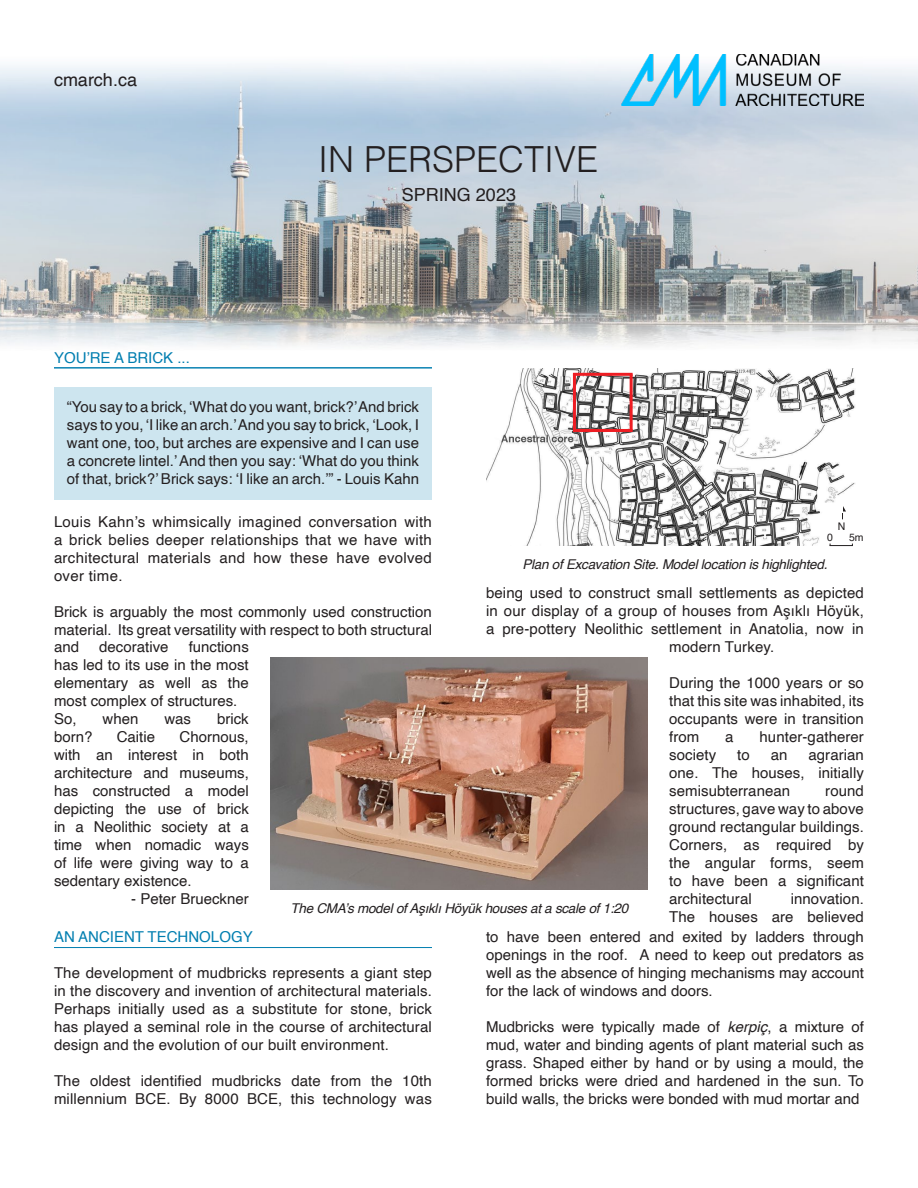
<style>
.page{position:relative;width:918px;height:1188px;background:#fff}
.page>*{position:absolute;margin:0;border:0;box-sizing:border-box;transform-origin:0 0}
.t1{font:300 36px "Helvetica";color:#231f20}
.t2{font:18px "Helvetica";color:#231f20}
.t3{font:15px/18px "Helvetica";letter-spacing:.005em;color:#231f20;text-align:justify}
.t4{font:15px "Helvetica";color:#007eb0}
.t5{font:italic 13.5px "Helvetica";letter-spacing:-.02em;color:#231f20}
.t6{font:10.5px "Helvetica";color:#231f20}
.s1{font-style:italic}
</style>
<div class="page">
<div style="left:54px;top:388px;width:378px;height:112px;background:#cde5ef"></div>
<img style="left:0;top:64px;width:918px;height:282px">
<img style="left:621px;top:54px;width:243px;height:51px">
<hr style="left:54px;top:947px;width:378px;height:1px;background:#007eb0">
<img style="left:270px;top:657px;width:378px;height:233px">
<img style="left:486px;top:368px;width:369px;height:178px">
<svg style="left:838px;top:504px;width:8px;height:15px"></svg>
<hr style="left:54px;top:367px;width:378px;height:1px;background:#007eb0">
<hr style="left:630px;top:374px;width:3px;height:56px;background:#ee1d23">
<hr style="left:573px;top:373px;width:60px;height:3px;background:#ee1d23">
<hr style="left:573px;top:374px;width:3px;height:56px;background:#ee1d23">
<hr style="left:573px;top:429px;width:60px;height:3px;background:#ee1d23">
<svg style="left:830px;top:544px;width:23px;height:2px"></svg>
<p class="t2" style="left:54px;top:66px;width:85px">cmarch.ca</p>
<p class="t4" style="left:54px;top:346px;width:137px">YOU’RE A BRICK ...</p>
<h1 class="t1" style="left:318px;top:129px;width:282px">IN PERSPECTIVE</h1>
<p class="t2" style="left:402px;top:181px;width:116px">SPRING 2023</p>
<p class="t3" style="left:67px;top:398px;width:354px">“You say to a brick, ‘What do you want, brick?’ And brick says to you, ‘I like an arch.’ And you say to brick, ‘Look, I want one, too, but arches are expensive and I can use a concrete lintel.’ And then you say: ‘What do you think of that, brick?’ Brick says: ‘I like an arch.’” - Louis Kahn</p>
<p class="t3" style="left:54px;top:513px;width:379px">Louis Kahn’s whimsically imagined conversation with a brick belies deeper relationships that we have with architectural materials and how these have evolved over time.</p>
<p class="t3" style="left:54px;top:603px;width:380px">Brick is arguably the most commonly used construction material. Its great versatility with respect to both structural</p>
<p class="t6" style="left:838px;top:518px;width:9px">N</p>
<p class="t6" style="left:827px;top:529px;width:7px">0</p>
<p class="t6" style="left:849px;top:529px;width:16px">5m</p>
<p class="t5" style="left:522px;top:554px;width:307px">Plan of Excavation Site. Model location is highlighted.</p>
<p class="t3" style="left:486px;top:584px;width:379px">being used to construct small settlements as depicted in our display of a group of houses from Aşıklı Höyük, a pre-pottery Neolithic settlement in Anatolia, now in</p>
<p class="t3" style="left:54px;top:638px;width:196px;text-align:left;text-indent:135px">functions has led to its use in the most elementary as well as the most complex of structures.<br>So,</p>
<p class="t3" style="left:54px;top:638px;width:27px">and</p>
<p class="t3" style="left:99px;top:638px;width:71px">decorative</p>
<p class="t3" style="left:103px;top:710px;width:37px">when</p>
<p class="t3" style="left:164px;top:710px;width:28px">was</p>
<p class="t3" style="left:217px;top:710px;width:33px">brick</p>
<p class="t3" style="left:54px;top:728px;width:196px;text-indent:126px">Chornous, with an interest in both architecture and museums, has constructed a model depicting the use of brick in a Neolithic society at a time when nomadic ways of life were giving way to a sedentary existence.</p>
<p class="t3" style="left:131px;top:890px;width:119px">- Peter Brueckner</p>
<p class="t3" style="left:54px;top:728px;width:40px">born?</p>
<p class="t3" style="left:117px;top:728px;width:40px">Caitie</p>
<p class="t5" style="left:291px;top:898px;width:339px">The CMA’s model of Aşıklı Höyük houses at a scale of 1:20</p>
<p class="t3" style="left:669px;top:638px;width:107px">modern Turkey.</p>
<p class="t3" style="left:669px;top:674px;width:196px">During the 1000 years or so that this site was inhabited, its occupants were in transition from</p>
<p class="t3" style="left:725px;top:728px;width:10px">a</p>
<p class="t3" style="left:760px;top:728px;width:106px">hunter-gatherer</p>
<p class="t3" style="left:669px;top:746px;width:196px;text-indent:139px">agrarian one. The houses, initially semisubterranean</p>
<p class="t3" style="left:669px;top:746px;width:49px">society</p>
<p class="t3" style="left:737px;top:746px;width:14px">to</p>
<p class="t3" style="left:771px;top:746px;width:18px">an</p>
<p class="t3" style="left:669px;top:782px;width:196px;text-indent:156px">round structures, gave way to above ground rectangular buildings.<br>Corners, as required by the angular forms, seem to have been a significant architectural</p>
<p class="t3" style="left:669px;top:890px;width:196px;text-align:right">innovation.<br>The houses are believed</p>
<p class="t4" style="left:54px;top:925px;width:200px">AN ANCIENT TECHNOLOGY</p>
<p class="t3" style="left:54px;top:964px;width:379px">The development of mudbricks represents a giant step in the discovery and invention of architectural materials.<br>Perhaps initially used as a substitute for stone, brick has played a seminal role in the course of architectural design and the evolution of our built environment.</p>
<p class="t3" style="left:54px;top:1072px;width:379px">The oldest identified mudbricks date from the 10th millennium BCE. By 8000 BCE, this technology was</p>
<p class="t3" style="left:486px;top:928px;width:380px">to have been entered and exited by ladders through openings in the roof. A need to keep out predators as well as the absence of hinging mechanisms may account for the lack of windows and doors.</p>
<p class="t3" style="left:486px;top:1018px;width:380px">Mudbricks were typically made of <span class="s1">kerpiç</span>, a mixture of mud, water and binding agents of plant material such as grass. Shaped either by hand or by using a mould, the formed bricks were dried and hardened in the sun. To build walls, the bricks were bonded with mud mortar and</p>
</div>
